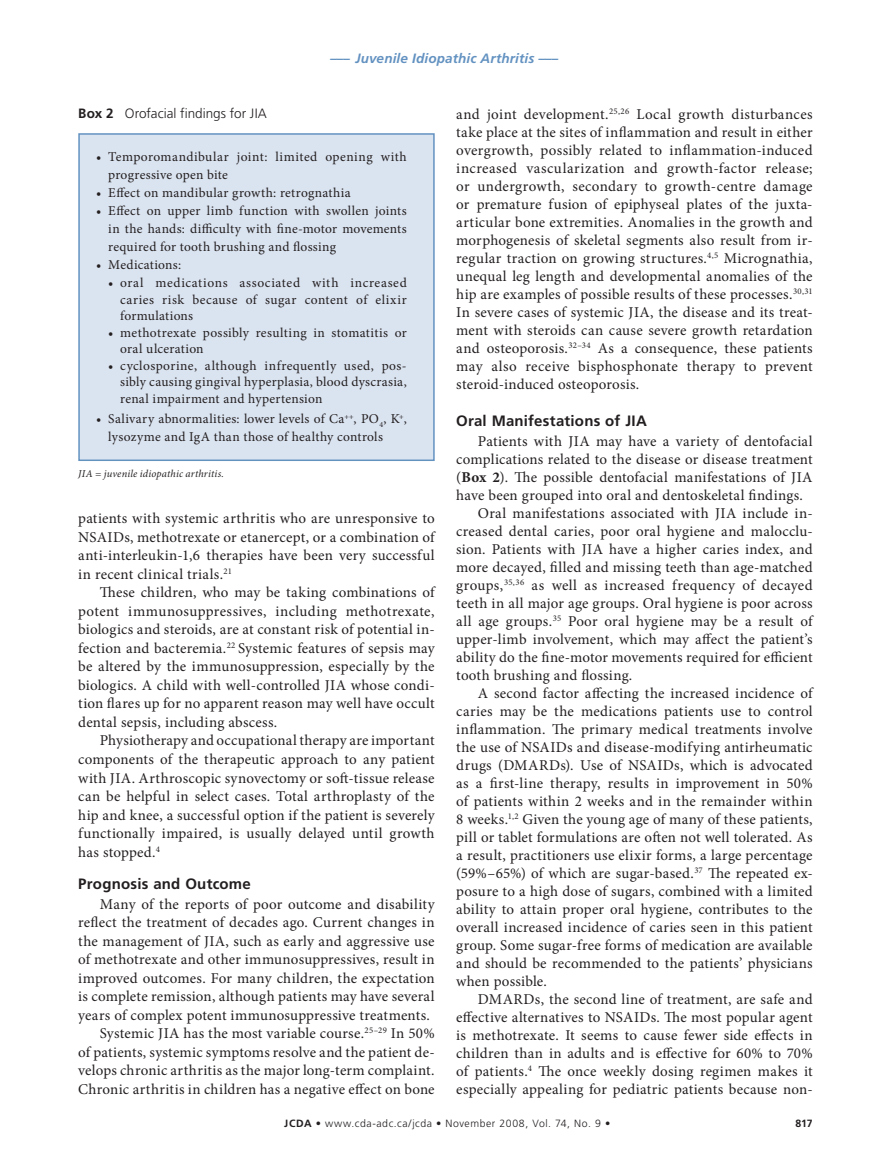
<style>
.page{position:relative;width:891px;height:1175px;background:#fff}
.page>*{position:absolute;margin:0;border:0;box-sizing:border-box;transform-origin:0 0}
.t1{font:15px/18.5px "Minion Pro";letter-spacing:.015em;color:#231f20;text-align:justify}
.t2{font:700 15px "Frutiger LT Std";letter-spacing:.015em;color:#231f20}
.t3{font:13.5px/16.5px "Minion Pro";letter-spacing:.02em;color:#231f20}
.t4{font:italic 700 13.5px "Frutiger LT Std";letter-spacing:.01em;color:#6392c1}
.t5{font:300 13.5px "Frutiger LT Std";color:#231f20}
.t6{font:300 10.5px "Frutiger LT Std";letter-spacing:.055em;color:#231f20}
.t7{font:italic 10.5px "Minion Pro";letter-spacing:.015em;color:#231f20}
.t8{font:700 10.5px "Frutiger LT Std";color:#231f20}
.s1{font-weight:700}
</style>
<div class="page">
<div style="left:79px;top:134px;width:355px;height:326px;background:#dae3f0"></div>
<div style="left:78px;top:133px;width:357px;height:328px;border:2px solid #6392c1"></div>
<p class="t4" style="left:330px;top:50px;width:230px">––– Juvenile Idiopathic Arthritis –––</p>
<p class="t5" style="left:78px;top:106px;width:190px"><span class="s1">Box 2</span> Orofacial findings for JIA</p>
<p class="t3" style="left:108px;top:147px;width:300px;line-height:18px;text-indent:-12px">• Temporomandibular joint: limited opening with progressive open bite</p>
<p class="t3" style="left:96px;top:184px;width:256px">• Effect on mandibular growth: retrognathia</p>
<p class="t3" style="left:108px;top:201px;width:300px;line-height:18px;text-align:justify;text-indent:-12px">• Effect on upper limb function with swollen joints in the hands: difficulty with fine-motor movements required for tooth brushing and flossing</p>
<p class="t3" style="left:96px;top:256px;width:86px">• Medications:</p>
<p class="t3" style="left:120px;top:275px;width:288px;text-align:justify;text-indent:-12px">• oral medications associated with increased caries risk because of sugar content of elixir formulations</p>
<p class="t3" style="left:120px;top:324px;width:288px;text-indent:-12px">• methotrexate possibly resulting in stomatitis or oral ulceration</p>
<p class="t3" style="left:120px;top:357px;width:288px;text-align:justify;text-indent:-12px">• cyclosporine, although infrequently used, pos&shy;sibly causing gingival hyperplasia, blood dyscrasia, renal impairment and hypertension</p>
<p class="t3" style="left:108px;top:410px;width:300px;line-height:18px;text-indent:-12px">• Salivary abnormalities: lower levels of Ca<sup>++</sup>, PO<sub>4</sub>, K<sup>+</sup>, lysozyme and IgA than those of healthy controls</p>
<p class="t7" style="left:78px;top:466px;width:147px">JIA = juvenile idiopathic arthritis.</p>
<p class="t1" style="left:78px;top:509px;width:358px">patients with systemic arthritis who are unresponsive to NSAIDs, methotrexate or etanercept, or a combination of anti-interleukin-1,6 therapies have been very successful in recent clinical trials.<sup>21</sup></p>
<p class="t1" style="left:78px;top:583px;width:358px;text-indent:22px">These children, who may be taking combinations of potent immunosuppressives, including methotrexate, biologics and steroids, are at constant risk of potential in&shy;fection and bacteremia.<sup>22</sup> Systemic features of sepsis may be altered by the immunosuppression, especially by the biologics. A child with well-controlled JIA whose condi&shy;tion flares up for no apparent reason may well have occult dental sepsis, including abscess.</p>
<p class="t1" style="left:78px;top:731px;width:358px;text-indent:22px">Physiotherapy and occupational therapy are important components of the therapeutic approach to any patient with JIA. Arthroscopic synovectomy or soft-tissue release can be helpful in select cases. Total arthroplasty of the hip and knee, a successful option if the patient is severely functionally impaired, is usually delayed until growth has stopped.<sup>4</sup></p>
<p class="t2" style="left:78px;top:875px;width:174px">Prognosis and Outcome</p>
<p class="t1" style="left:100px;top:894px;width:336px">Many of the reports of poor outcome and disability</p>
<p class="t1" style="left:78px;top:913px;width:358px">reflect the treatment of decades ago. Current changes in</p>
<p class="t1" style="left:78px;top:931px;width:358px">the management of JIA, such as early and aggressive use</p>
<p class="t1" style="left:78px;top:950px;width:358px">of methotrexate and other immunosuppressives, result in</p>
<p class="t1" style="left:78px;top:968px;width:358px">improved outcomes. For many children, the expectation</p>
<p class="t1" style="left:78px;top:987px;width:358px">is complete remission, although patients may have several</p>
<p class="t1" style="left:78px;top:1006px;width:353px">years of complex potent immunosuppressive treatments.</p>
<p class="t1" style="left:100px;top:1024px;width:336px">Systemic JIA has the most variable course.<sup>25–29</sup> In 50%</p>
<p class="t1" style="left:78px;top:1043px;width:358px">of patients, systemic symptoms resolve and the patient de-</p>
<p class="t1" style="left:78px;top:1061px;width:358px">velops chronic arthritis as the major long-term complaint.</p>
<p class="t1" style="left:78px;top:1080px;width:358px">Chronic arthritis in children has a negative effect on bone</p>
<p class="t1" style="left:456px;top:105px;width:358px;line-height:18px">and joint development.<sup>25,26</sup> Local growth disturbances take place at the sites of inflammation and result in either overgrowth, possibly related to inflammation-induced increased vascularization and growth-factor release; or undergrowth, secondary to growth-centre damage or premature fusion of epiphyseal plates of the juxta&shy;articular bone extremities. Anomalies in the growth and morphogenesis of skeletal segments also result from ir&shy;regular traction on growing structures.<sup>4,5</sup> Micrognathia, unequal leg length and developmental anomalies of the hip are examples of possible results of these processes.<sup>30,31<br></sup>In severe cases of systemic JIA, the disease and its treat&shy;ment with steroids can cause severe growth retardation and osteoporosis.<sup>32–34</sup> As a consequence, these patients may also receive bisphosphonate therapy to prevent steroid-induced osteoporosis.</p>
<p class="t2" style="left:456px;top:412px;width:192px">Oral Manifestations of JIA</p>
<p class="t1" style="left:478px;top:432px;width:336px">Patients with JIA may have a variety of dentofacial</p>
<p class="t1" style="left:456px;top:450px;width:358px">complications related to the disease or disease treatment</p>
<p class="t1" style="left:456px;top:468px;width:358px">(<span class="s1">Box 2</span>). The possible dentofacial manifestations of JIA</p>
<p class="t1" style="left:456px;top:486px;width:348px">have been grouped into oral and dentoskeletal findings.</p>
<p class="t1" style="left:478px;top:504px;width:336px">Oral manifestations associated with JIA include in-</p>
<p class="t1" style="left:456px;top:522px;width:358px">creased dental caries, poor oral hygiene and malocclu-</p>
<p class="t1" style="left:456px;top:540px;width:358px">sion. Patients with JIA have a higher caries index, and</p>
<p class="t1" style="left:456px;top:558px;width:358px">more decayed, filled and missing teeth than age-matched</p>
<p class="t1" style="left:456px;top:576px;width:358px">groups,<sup>35,36</sup> as well as increased frequency of decayed</p>
<p class="t1" style="left:456px;top:594px;width:358px">teeth in all major age groups. Oral hygiene is poor across</p>
<p class="t1" style="left:456px;top:612px;width:358px">all age groups.<sup>35</sup> Poor oral hygiene may be a result of</p>
<p class="t1" style="left:456px;top:630px;width:358px">upper-limb involvement, which may affect the patient’s</p>
<p class="t1" style="left:456px;top:648px;width:358px">ability do the fine-motor movements required for efficient</p>
<p class="t1" style="left:456px;top:666px;width:177px">tooth brushing and flossing.</p>
<p class="t1" style="left:478px;top:684px;width:336px">A second factor affecting the increased incidence of</p>
<p class="t1" style="left:456px;top:702px;width:358px">caries may be the medications patients use to control</p>
<p class="t1" style="left:456px;top:720px;width:358px">inflammation. The primary medical treatments involve</p>
<p class="t1" style="left:456px;top:738px;width:358px">the use of NSAIDs and disease-modifying antirheumatic</p>
<p class="t1" style="left:456px;top:756px;width:358px">drugs (DMARDs). Use of NSAIDs, which is advocated</p>
<p class="t1" style="left:456px;top:774px;width:358px">as a first-line therapy, results in improvement in 50%</p>
<p class="t1" style="left:456px;top:792px;width:358px">of patients within 2 weeks and in the remainder within</p>
<p class="t1" style="left:456px;top:810px;width:358px">8 weeks.<sup>1,2</sup> Given the young age of many of these patients,</p>
<p class="t1" style="left:456px;top:828px;width:358px">pill or tablet formulations are often not well tolerated. As</p>
<p class="t1" style="left:456px;top:846px;width:358px">a result, practitioners use elixir forms, a large percentage</p>
<p class="t1" style="left:456px;top:864px;width:358px">(59%–65%) of which are sugar-based.<sup>37</sup> The repeated ex-</p>
<p class="t1" style="left:456px;top:882px;width:358px">posure to a high dose of sugars, combined with a limited</p>
<p class="t1" style="left:456px;top:900px;width:358px">ability to attain proper oral hygiene, contributes to the</p>
<p class="t1" style="left:456px;top:918px;width:358px">overall increased incidence of caries seen in this patient</p>
<p class="t1" style="left:456px;top:936px;width:358px">group. Some sugar-free forms of medication are available</p>
<p class="t1" style="left:456px;top:954px;width:358px">and should be recommended to the patients’ physicians</p>
<p class="t1" style="left:456px;top:972px;width:92px">when possible.</p>
<p class="t1" style="left:478px;top:990px;width:336px">DMARDs, the second line of treatment, are safe and</p>
<p class="t1" style="left:456px;top:1008px;width:358px">effective alternatives to NSAIDs. The most popular agent</p>
<p class="t1" style="left:456px;top:1026px;width:358px">is methotrexate. It seems to cause fewer side effects in</p>
<p class="t1" style="left:456px;top:1044px;width:358px">children than in adults and is effective for 60% to 70%</p>
<p class="t1" style="left:456px;top:1062px;width:358px">of patients.<sup>4</sup> The once weekly dosing regimen makes it</p>
<p class="t1" style="left:456px;top:1080px;width:358px">especially appealing for pediatric patients because non-</p>
<p class="t6" style="left:284px;top:1117px;width:328px"><span class="s1">JCDA •</span> www.cda-adc.ca/jcda • November 2008, Vol. 74, No. 9 •</p>
<p class="t8" style="left:795px;top:1117px;width:19px">817</p>
</div>
